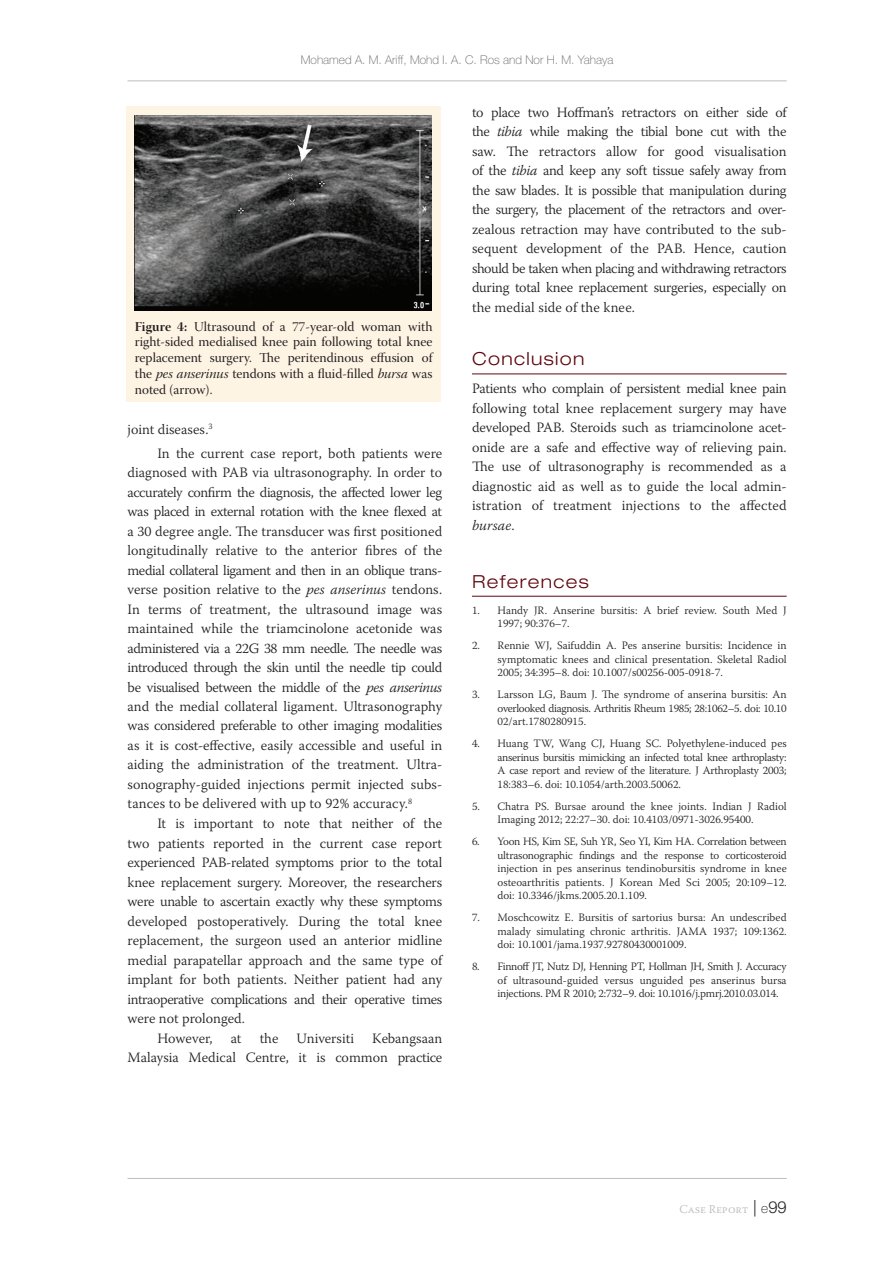
<style>
.page{position:relative;width:893px;height:1263px;background:#fff}
.page>*{position:absolute;margin:0;border:0;box-sizing:border-box;transform-origin:0 0}
.t1{font:300 expanded 18px "Helvetica Neue LT Pro";letter-spacing:.075em;color:#60080e}
.t2{font:300 14.25px/19.5px "Warnock Pro";color:#231f20;text-align:justify}
.t3{font:300 14.25px "Warnock Pro";letter-spacing:-.025em;color:#231f20}
.t4{font:300 14.25px "Warnock Pro";letter-spacing:-.02em;color:#231f20}
.t5{font:13.5px/15.8px "Warnock Pro Subh";color:#231f20;text-align:justify}
.t6{font:100 12px "Helvetica Neue LT Pro";color:#636366}
.t7{font:300 12px "Warnock Pro";color:#bcbdc0}
.t8{font:300 11.25px/13.5px "Warnock Pro";color:#231f20;text-align:justify}
.s1{font-family:"Warnock Pro Bold Disp"}
.s2{font-family:"Warnock Pro It Subh"}
.s3{font-style:italic}
.s4{font-family:"Helvetica Neue LT Pro";font-size:16.5px;color:#231f20}
.s5{font-family:"Helvetica Neue LT Pro";font-weight:100;font-size:13.5px;color:#231f20}
</style>
<div class="page">
<hr style="left:128px;top:81px;width:659px;height:1px;background:#bcbdc0">
<hr style="left:128px;top:1178px;width:659px;height:1px;background:#bcbdc0">
<hr style="left:472px;top:374px;width:315px;height:1px;background:#60080e">
<hr style="left:472px;top:596px;width:315px;height:1px;background:#60080e">
<div style="left:126px;top:107px;width:315px;height:295px;background:#fef4e4"></div>
<img style="left:135px;top:115px;width:296px;height:196px">
<p class="t6" style="left:301px;top:53px;width:314px">Mohamed A. M. Ariff, Mohd I. A. C. Ros and Nor H. M. Yahaya</p>
<p class="t5" style="left:135px;top:320px;width:299px"><span class="s1">Figure 4:</span> Ultrasound of a 77-year-old woman with right-sided medialised knee pain following total knee replacement surgery. The peritendinous effusion of the <span class="s2">pes anserinus</span> tendons with a fluid-filled <span class="s2">bursa</span> was noted (arrow).</p>
<p class="t2" style="left:157px;top:417px;width:286px;line-height:23.7px;text-indent:-30px">joint diseases.<sup>3<br></sup>In the current case report, both patients were</p>
<p class="t2" style="left:128px;top:462px;width:316px">diagnosed with PAB via ultrasonography. In order to accurately confirm the diagnosis, the affected lower leg was placed in external rotation with the knee flexed at a 30 degree angle. The transducer was first positioned longitudinally relative to the anterior fibres of the medial collateral ligament and then in an oblique trans&shy;verse position relative to the <span class="s3">pes anserinus</span> tendons.<br>In terms of treatment, the ultrasound image was maintained while the triamcinolone acetonide was administered via a 22G 38 mm needle. The needle was introduced through the skin until the needle tip could be visualised between the middle of the <span class="s3">pes anserinus </span>and the medial collateral ligament. Ultrasonography was considered preferable to other imaging modalities as it is cost-effective, easily accessible and useful in aiding the administration of the treatment. Ultra&shy;sonography-guided injections permit injected subs&shy;tances to be delivered with up to 92% accuracy.<sup>8</sup></p>
<p class="t2" style="left:157px;top:813px;width:286px">It is important to note that neither of the</p>
<p class="t2" style="left:128px;top:833px;width:316px">two patients reported in the current case report</p>
<p class="t3" style="left:128px;top:854px;width:316px">experienced PAB-related symptoms prior to the total</p>
<p class="t2" style="left:128px;top:872px;width:316px">knee replacement surgery. Moreover, the researchers</p>
<p class="t4" style="left:128px;top:893px;width:316px">were unable to ascertain exactly why these symptoms</p>
<p class="t2" style="left:128px;top:911px;width:316px">developed postoperatively. During the total knee</p>
<p class="t2" style="left:128px;top:930px;width:316px">replacement, the surgeon used an anterior midline</p>
<p class="t2" style="left:128px;top:950px;width:317px">medial parapatellar approach and the same type of</p>
<p class="t2" style="left:128px;top:969px;width:316px">implant for both patients. Neither patient had any</p>
<p class="t2" style="left:128px;top:989px;width:316px">intraoperative complications and their operative times</p>
<p class="t2" style="left:128px;top:1008px;width:119px">were not prolonged.</p>
<p class="t2" style="left:157px;top:1028px;width:57px">However,</p>
<p class="t2" style="left:231px;top:1028px;width:12px">at</p>
<p class="t2" style="left:260px;top:1028px;width:20px">the</p>
<p class="t2" style="left:297px;top:1028px;width:59px">Universiti</p>
<p class="t2" style="left:128px;top:1028px;width:316px;text-align:right">Kebangsaan<br>Malaysia Medical Centre, it is common practice</p>
<p class="t2" style="left:472px;top:102px;width:317px">to place two Hoffman’s retractors on either side of the <span class="s3">tibia</span> while making the tibial bone cut with the saw. The retractors allow for good visualisation of the <span class="s3">tibia</span> and keep any soft tissue safely away from the saw blades. It is possible that manipulation during the surgery, the placement of the retractors and over&shy;zealous retraction may have contributed to the sub&shy;sequent development of the PAB. Hence, caution should be taken when placing and withdrawing retractors during total knee replacement surgeries, especially on the medial side of the knee.</p>
<p class="t1" style="left:472px;top:348px;width:114px">Conclusion</p>
<p class="t2" style="left:472px;top:379px;width:316px">Patients who complain of persistent medial knee pain following total knee replacement surgery may have developed PAB. Steroids such as triamcinolone acet&shy;onide are a safe and effective way of relieving pain.<br>The use of ultrasonography is recommended as a diagnostic aid as well as to guide the local admin&shy;istration of treatment injections to the affected <span class="s3">bursae</span>.</p>
<p class="t1" style="left:472px;top:570px;width:118px">References</p>
<p class="t8" style="left:497px;top:603px;width:291px;text-indent:-26px">1. Handy JR. Anserine bursitis: A brief review. South Med J<br>1997; 90:376–7.</p>
<p class="t8" style="left:497px;top:639px;width:291px;text-indent:-26px">2. Rennie WJ, Saifuddin A. Pes anserine bursitis: Incidence in symptomatic knees and clinical presentation. Skeletal Radiol 2005; 34:395–8. doi: 10.1007/s00256-005-0918-7.</p>
<p class="t8" style="left:497px;top:688px;width:291px;text-indent:-26px">3. Larsson LG, Baum J. The syndrome of anserina bursitis: An overlooked diagnosis. Arthritis Rheum 1985; 28:1062–5. doi: 10.10<br>02/art.1780280915.</p>
<p class="t8" style="left:497px;top:737px;width:291px;text-indent:-26px">4. Huang TW, Wang CJ, Huang SC. Polyethylene-induced pes anserinus bursitis mimicking an infected total knee arthroplasty:<br>A case report and review of the literature. J Arthroplasty 2003; 18:383–6. doi: 10.1054/arth.2003.50062.</p>
<p class="t8" style="left:497px;top:799px;width:291px;text-indent:-26px">5. Chatra PS. Bursae around the knee joints. Indian J Radiol<br>Imaging 2012; 22:27–30. doi: 10.4103/0971-3026.95400.</p>
<p class="t8" style="left:497px;top:835px;width:291px;text-indent:-26px">6. Yoon HS, Kim SE, Suh YR, Seo YI, Kim HA. Correlation between ultrasonographic findings and the response to corticosteroid injection in pes anserinus tendinobursitis syndrome in knee osteoarthritis patients. J Korean Med Sci 2005; 20:109–12. doi: 10.3346/jkms.2005.20.1.109.</p>
<p class="t8" style="left:497px;top:911px;width:291px;text-indent:-26px">7. Moschcowitz E. Bursitis of sartorius bursa: An undescribed malady simulating chronic arthritis. JAMA 1937; 109:1362. doi: 10.1001/jama.1937.92780430001009.</p>
<p class="t8" style="left:497px;top:960px;width:291px;text-indent:-26px">8. Finnoff JT, Nutz DJ, Henning PT, Hollman JH, Smith J. Accuracy of ultrasound-guided versus unguided pes anserinus bursa injections. PM R 2010; 2:732–9. doi: 10.1016/j.pmrj.2010.03.014.</p>
<p class="t7" style="left:679px;top:1201px;width:109px">Case Report <span class="s4">|</span> <span class="s5">e</span><span class="s4">99</span></p>
</div>
